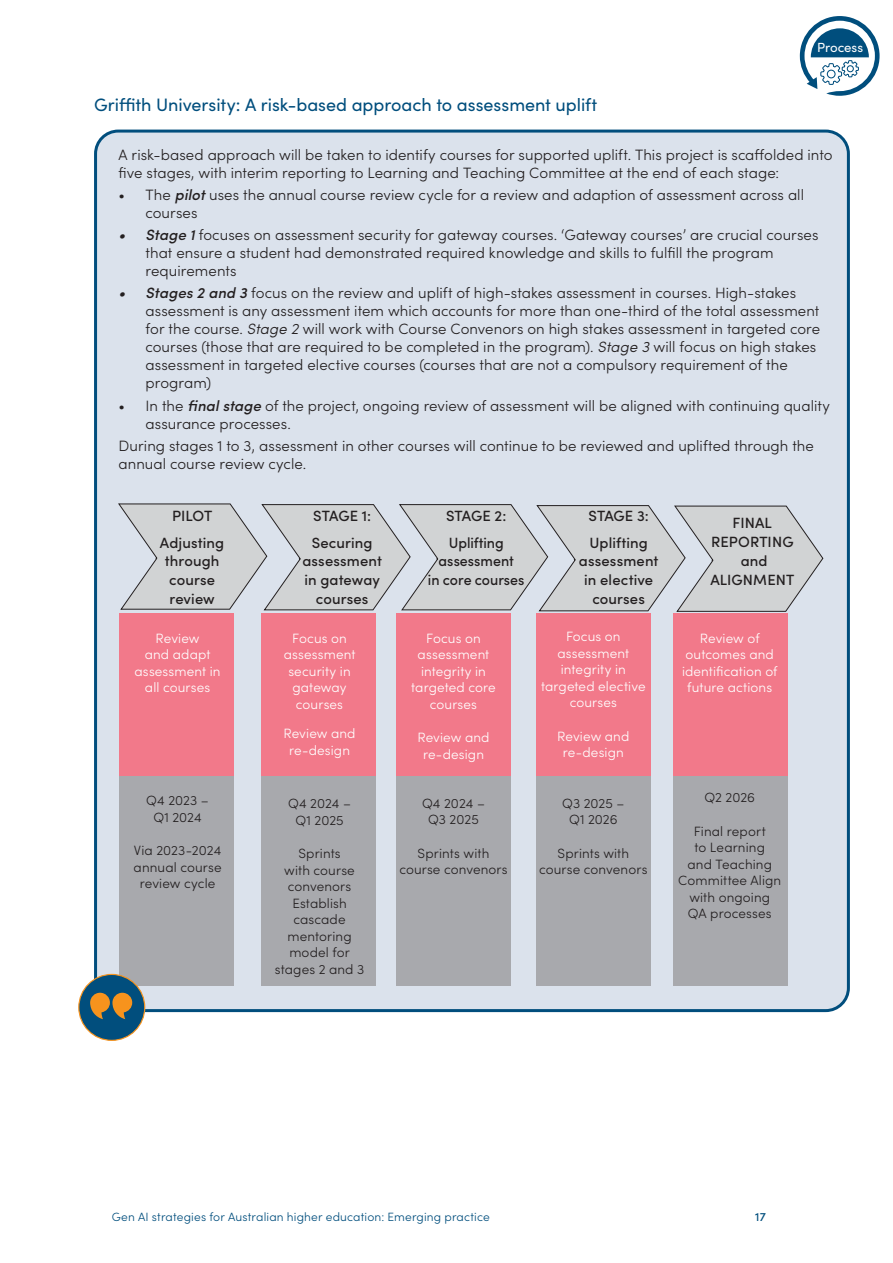
<style>
.page{position:relative;width:893px;height:1263px;background:#fff}
.page>*{position:absolute;margin:0;border:0;box-sizing:border-box;transform-origin:0 0}
.t1{font:18px "Sofia Pro";color:#014e7d}
.t2{font:300 15px/18px "Sofia Pro";letter-spacing:.005em;color:#231f20}
.t3{font:500 14.85px/18.9px "Sofia Pro";letter-spacing:.005em;color:#231f20;text-align:center}
.t4{font:500 14.85px/18.9px "Sofia Pro";letter-spacing:.005em;color:#231f20;text-align:center;scale:.96 1}
.t5{font:300 13.5px/16.5px "Sofia Pro";letter-spacing:.01em;color:#231f20;text-align:center}
.t6{font:300 13.5px/16.5px "Sofia Pro";letter-spacing:.01em;color:#fff;text-align:center}
.t7{font:13.2px "Sofia Pro";color:#fff}
.t8{font:300 12px "Sofia Pro";letter-spacing:.015em;color:#014e7d}
.t9{font:500 12px "Sofia Pro";color:#014e7d}
.s1{font-weight:500;font-style:italic}
.s2{font-style:italic}
</style>
<div class="page">
<svg style="left:800px;top:16px;width:80px;height:80px"></svg>
<div style="left:96px;top:131px;width:752px;height:879px;background:#dbe2ec;border-radius:23px"></div>
<div style="left:673px;top:776px;width:115px;height:209px;background:#a8a9ad"></div>
<div style="left:536px;top:776px;width:115px;height:209px;background:#a8a9ad"></div>
<div style="left:396px;top:776px;width:115px;height:209px;background:#a8a9ad"></div>
<div style="left:262px;top:776px;width:114px;height:209px;background:#a8a9ad"></div>
<div style="left:119px;top:776px;width:114px;height:209px;background:#a8a9ad"></div>
<div style="left:119px;top:613px;width:114px;height:163px;background:#f2798a"></div>
<div style="left:79px;top:974px;width:66px;height:66px;background:#014e7d;border-radius:50%"></div>
<div style="left:78px;top:974px;width:67px;height:67px;border:1px solid #f7931d;border-radius:50%"></div>
<svg style="left:90px;top:993px;width:42px;height:26px"></svg>
<svg style="left:118px;top:503px;width:706px;height:109px"></svg>
<div style="left:262px;top:613px;width:114px;height:163px;background:#f2798a"></div>
<div style="left:396px;top:613px;width:115px;height:163px;background:#f2798a"></div>
<div style="left:536px;top:613px;width:115px;height:163px;background:#f2798a"></div>
<div style="left:673px;top:613px;width:115px;height:163px;background:#f2798a"></div>
<p class="t7" style="left:817px;top:38px;width:48px">Process</p>
<p class="t1" style="left:94px;top:91px;width:505px">Griffith University: A risk-based approach to assessment uplift</p>
<p class="t2" style="left:118px;top:144px;width:715px">A risk-based approach will be taken to identify courses for supported uplift. This project is scaffolded into five stages, with interim reporting to Learning and Teaching Committee at the end of each stage:</p>
<p class="t2" style="left:145px;top:185px;width:660px;text-indent:-27px">• The <span class="s1">pilot</span> uses the annual course review cycle for a review and adaption of assessment across all courses</p>
<p class="t2" style="left:145px;top:225px;width:674px;text-indent:-27px"><span class="s1">• Stage 1</span> focuses on assessment security for gateway courses. ‘Gateway courses’ are crucial courses that ensure a student had demonstrated required knowledge and skills to fulfill the program requirements</p>
<p class="t2" style="left:145px;top:283px;width:676px;text-indent:-27px"><span class="s1">• Stages 2 and 3</span> focus on the review and uplift of high-stakes assessment in courses. High-stakes assessment is any assessment item which accounts for more than one-third of the total assessment for the course. <span class="s2">Stage 2</span> will work with Course Convenors on high stakes assessment in targeted core courses (those that are required to be completed in the program). <span class="s2">Stage 3</span> will focus on high stakes assessment in targeted elective courses (courses that are not a compulsory requirement of the program)</p>
<p class="t2" style="left:145px;top:395px;width:686px;text-indent:-27px">• In the <span class="s1">final stage</span> of the project, ongoing review of assessment will be aligned with continuing quality assurance processes.</p>
<p class="t2" style="left:118px;top:436px;width:697px">During stages 1 to 3, assessment in other courses will continue to be reviewed and uplifted through the annual course review cycle.</p>
<p class="t3" style="left:160px;top:502px;width:66px;line-height:26.5px">PILOT<br>Adjusting</p>
<p class="t3" style="left:165px;top:551px;width:56px;text-align:left">through course review</p>
<p class="t3" style="left:588px;top:502px;width:62px;line-height:26.5px;text-align:left">STAGE 3:<br>Uplifting</p>
<p class="t3" style="left:579px;top:551px;width:81px">assessment in elective courses</p>
<p class="t3" style="left:312px;top:502px;width:62px;line-height:26.5px;text-align:left">STAGE 1:<br>Securing</p>
<p class="t3" style="left:302px;top:551px;width:81px">assessment in gateway courses</p>
<p class="t3" style="left:446px;top:502px;width:62px;line-height:26.5px;text-align:left">STAGE 2:<br>Uplifting</p>
<p class="t4" style="left:428px;top:551px;width:102px">assessment<br>in core courses</p>
<p class="t3" style="left:710px;top:513px;width:85px">FINAL<br>REPORTING and<br>ALIGNMENT</p>
<p class="t6" style="left:135px;top:629px;width:88px">Review<br>and adapt assessment in all courses</p>
<p class="t5" style="left:146px;top:791px;width:64px">Q4 2023 –<br>Q1 2024</p>
<p class="t5" style="left:134px;top:841px;width:89px">Via 2023-2024 annual course review cycle</p>
<p class="t6" style="left:284px;top:629px;width:73px">Focus on assessment security in gateway courses</p>
<p class="t6" style="left:283px;top:724px;width:74px">Review and re-design</p>
<p class="t5" style="left:288px;top:794px;width:64px">Q4 2024 –<br>Q1 2025</p>
<p class="t5" style="left:275px;top:844px;width:91px">Sprints<br>with course convenors<br>Establish cascade mentoring model for stages 2 and 3</p>
<p class="t6" style="left:411px;top:629px;width:86px">Focus on assessment integrity in targeted core courses</p>
<p class="t6" style="left:417px;top:728px;width:74px">Review and re-design</p>
<p class="t5" style="left:422px;top:794px;width:64px">Q4 2024 –<br>Q3 2025</p>
<p class="t5" style="left:399px;top:844px;width:110px">Sprints with course convenors</p>
<p class="t6" style="left:541px;top:627px;width:106px">Focus on assessment integrity in targeted elective courses</p>
<p class="t6" style="left:557px;top:727px;width:74px">Review and re-design</p>
<p class="t5" style="left:562px;top:794px;width:64px">Q3 2025 –<br>Q1 2026</p>
<p class="t5" style="left:539px;top:844px;width:110px">Sprints with course convenors</p>
<p class="t6" style="left:682px;top:629px;width:97px">Review of outcomes and identification of future actions</p>
<p class="t5" style="left:704px;top:788px;width:52px">Q2 2026</p>
<p class="t5" style="left:678px;top:822px;width:104px">Final report<br>to Learning<br>and Teaching<br>Committee Align with ongoing<br>QA processes</p>
<p class="t8" style="left:112px;top:1208px;width:379px">Gen AI strategies for Australian higher education: Emerging practice</p>
<p class="t9" style="left:755px;top:1207px;width:12px">17</p>
</div>
